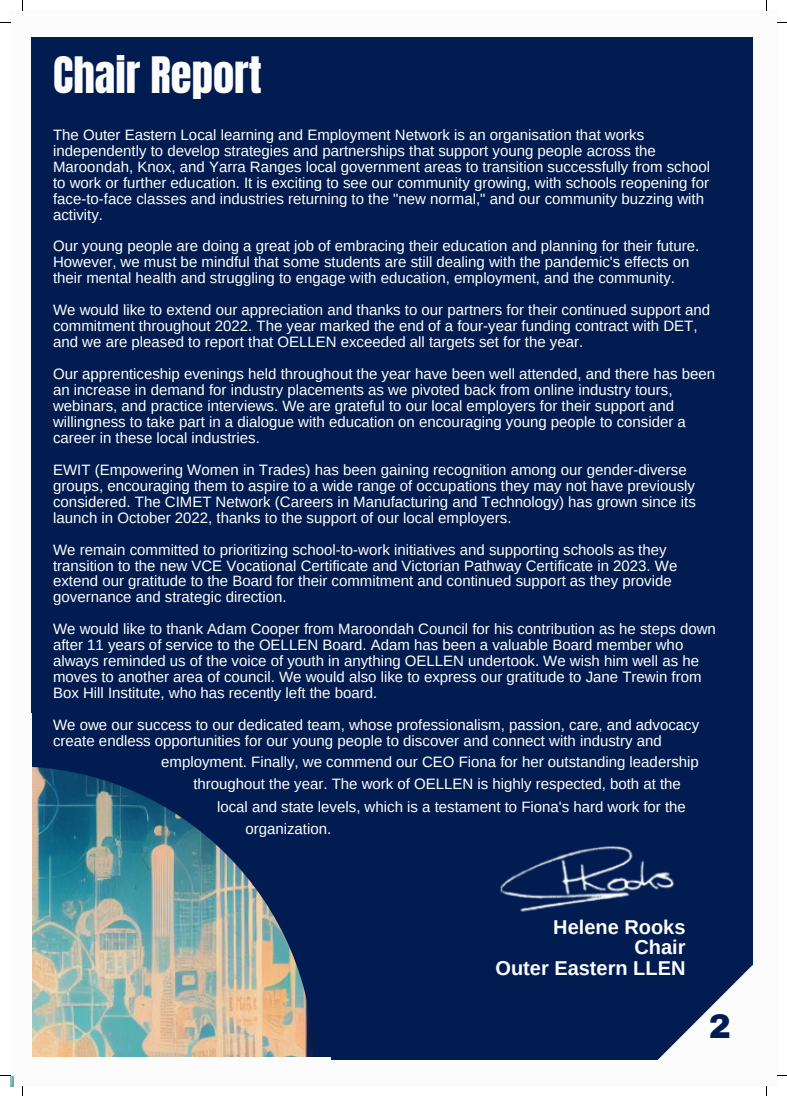
<style>
.page{position:relative;width:787px;height:1096px;background:#fff}
.page>*{position:absolute;margin:0;border:0;box-sizing:border-box;transform-origin:0 0}
.t1{font:42.62px "Anton";color:#fcfcfd}
.t2{font:900 33.25px "Archivo";color:#011c50}
.t3{font:700 20px "Arimo";color:#fcfcfd}
.t4{font:15px/16px "Arimo";color:#fff}
</style>
<div class="page">
<div style="left:32px;top:37px;width:721px;height:1022px;background:#011c50"></div>
<img style="left:10px;top:767px;width:304px;height:319px">
<svg style="left:656px;top:965px;width:97px;height:95px"></svg>
<div style="left:10px;top:713px;width:21px;height:361px;background:#fcfcfd"></div>
<div style="left:14px;top:1057px;width:317px;height:29px;background:#fcfcfd"></div>
<img style="left:500px;top:846px;width:174px;height:66px">
<p class="t1" style="left:53px;top:45px;width:210px">Chair Report</p>
<p class="t4" style="left:53px;top:126px;width:658px">The Outer Eastern Local learning and Employment Network is an organisation that works independently to develop strategies and partnerships that support young people across the Maroondah, Knox, and Yarra Ranges local government areas to transition successfully from school to work or further education. It is exciting to see our community growing, with schools reopening for face-to-face classes and industries returning to the "new normal," and our community buzzing with activity.</p>
<p class="t4" style="left:53px;top:238px;width:648px">Our young people are doing a great job of embracing their education and planning for their future.<br>However, we must be mindful that some students are still dealing with the pandemic's effects on their mental health and struggling to engage with education, employment, and the community.</p>
<p class="t4" style="left:53px;top:302px;width:658px">We would like to extend our appreciation and thanks to our partners for their continued support and commitment throughout 2022. The year marked the end of a four-year funding contract with DET, and we are pleased to report that OELLEN exceeded all targets set for the year.</p>
<p class="t4" style="left:53px;top:366px;width:663px">Our apprenticeship evenings held throughout the year have been well attended, and there has been an increase in demand for industry placements as we pivoted back from online industry tours, webinars, and practice interviews. We are grateful to our local employers for their support and willingness to take part in a dialogue with education on encouraging young people to consider a career in these local industries.</p>
<p class="t4" style="left:53px;top:461px;width:644px">EWIT (Empowering Women in Trades) has been gaining recognition among our gender-diverse groups, encouraging them to aspire to a wide range of occupations they may not have previously considered. The CIMET Network (Careers in Manufacturing and Technology) has grown since its launch in October 2022, thanks to the support of our local employers.</p>
<p class="t4" style="left:53px;top:541px;width:626px">We remain committed to prioritizing school-to-work initiatives and supporting schools as they transition to the new VCE Vocational Certificate and Victorian Pathway Certificate in 2023. We extend our gratitude to the Board for their commitment and continued support as they provide governance and strategic direction.</p>
<p class="t4" style="left:53px;top:621px;width:664px">We would like to thank Adam Cooper from Maroondah Council for his contribution as he steps down after 11 years of service to the OELLEN Board. Adam has been a valuable Board member who always reminded us of the voice of youth in anything OELLEN undertook. We wish him well as he moves to another area of council. We would also like to express our gratitude to Jane Trewin from Box Hill Institute, who has recently left the board.</p>
<p class="t4" style="left:53px;top:716px;width:648px">We owe our success to our dedicated team, whose professionalism, passion, care, and advocacy create endless opportunities for our young people to discover and connect with industry and</p>
<p class="t4" style="left:161px;top:753px;width:539px">employment. Finally, we commend our CEO Fiona for her outstanding leadership</p>
<p class="t4" style="left:193px;top:775px;width:489px">throughout the year. The work of OELLEN is highly respected, both at the</p>
<p class="t4" style="left:217px;top:798px;width:470px">local and state levels, which is a testament to Fiona's hard work for the</p>
<p class="t4" style="left:245px;top:820px;width:87px">organization.</p>
<p class="t3" style="left:553px;top:915px;width:134px">Helene Rooks</p>
<p class="t3" style="left:634px;top:936px;width:53px">Chair</p>
<p class="t3" style="left:495px;top:956px;width:192px">Outer Eastern LLEN</p>
<p class="t2" style="left:709px;top:1008px;width:24px">2</p>
</div>
